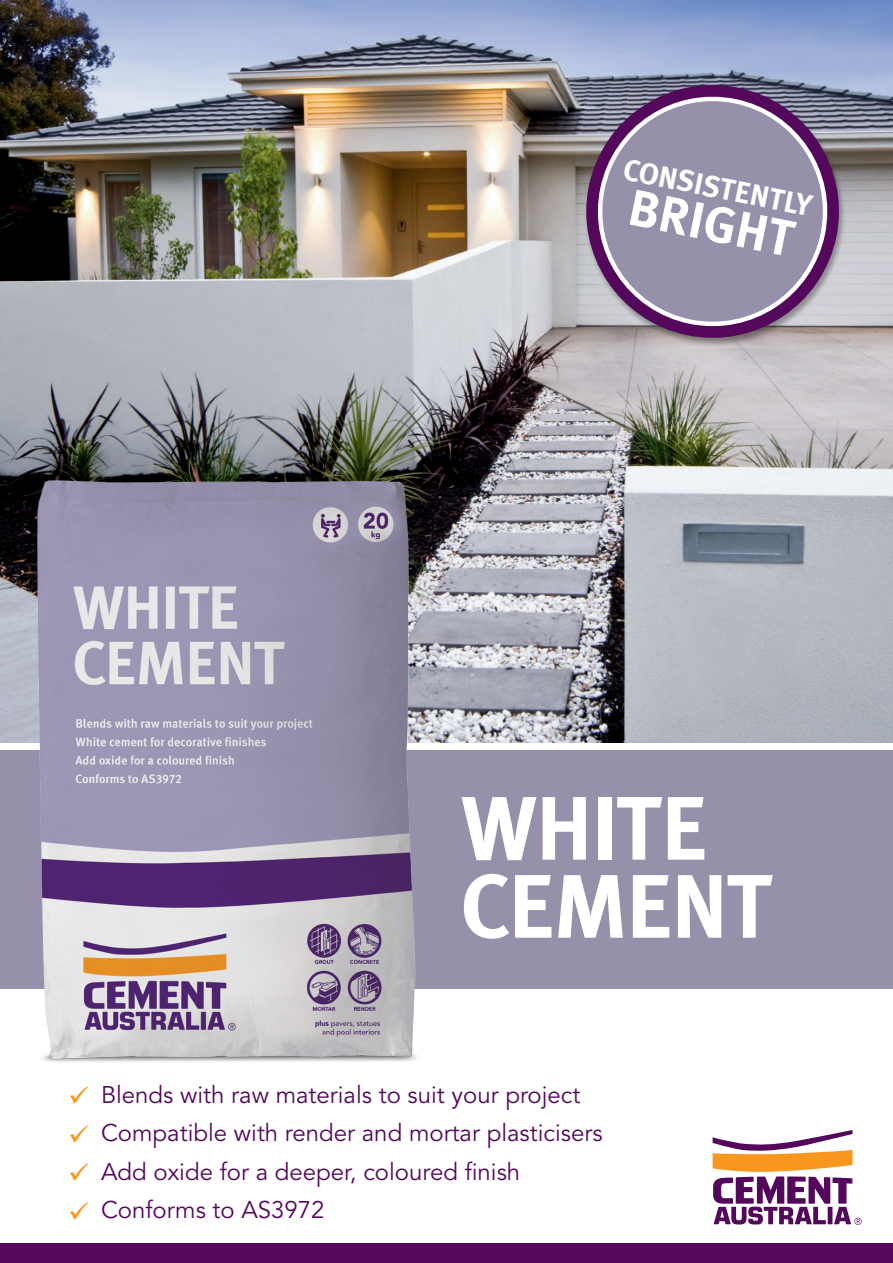
<style>
.page{position:relative;width:893px;height:1263px;background:#fff}
.page>*{position:absolute;margin:0;border:0;box-sizing:border-box;transform-origin:0 0}
.t1{font:700 90px "Meta Plus";letter-spacing:-.03em;color:#fff}
.t2{font:51px "Meta Plus Bold Caps";color:#fff}
.t3{font:30px "Meta Plus Bold Caps";color:#fff}
.t4{font:24px "Avenir";color:#53085b}
.s1{color:#f7971d}
</style>
<div class="page">
<div style="left:0;top:750px;width:893px;height:239px;background:#9790ab"></div>
<div style="left:0;top:1244px;width:893px;height:19px;background:#53085b"></div>
<img style="left:0;top:0;width:893px;height:742px">
<svg style="left:713px;top:1130px;width:149px;height:95px"></svg>
<hr style="left:828px;top:1207px;width:4px;height:17px;background:#53085b">
<img style="left:24px;top:455px;width:418px;height:607px">
<svg style="left:575px;top:74px;width:275px;height:275px;background:#9d9ca5"></svg>
<svg style="left:585px;top:84px;width:255px;height:250px;background:#9486a3"></svg>
<p class="t3" style="left:628px;top:151px;width:193px;rotate:12deg">CONSISTENTLY</p>
<p class="t2" style="left:634px;top:178px;width:169px;rotate:11deg">BRIGHT</p>
<p class="t1" style="left:460px;top:776px;width:250px">WHITE</p>
<p class="t1" style="left:460px;top:854px;width:314px">CEMENT</p>
<p class="t4" style="left:68px;top:1081px;width:514px"><span class="s1">✓</span> Blends with raw materials to suit your project</p>
<p class="t4" style="left:68px;top:1119px;width:536px"><span class="s1">✓</span> Compatible with render and mortar plasticisers</p>
<p class="t4" style="left:68px;top:1158px;width:454px"><span class="s1">✓</span> Add oxide for a deeper, coloured finish</p>
<p class="t4" style="left:68px;top:1196px;width:258px"><span class="s1">✓</span> Conforms to AS3972</p>
</div>
